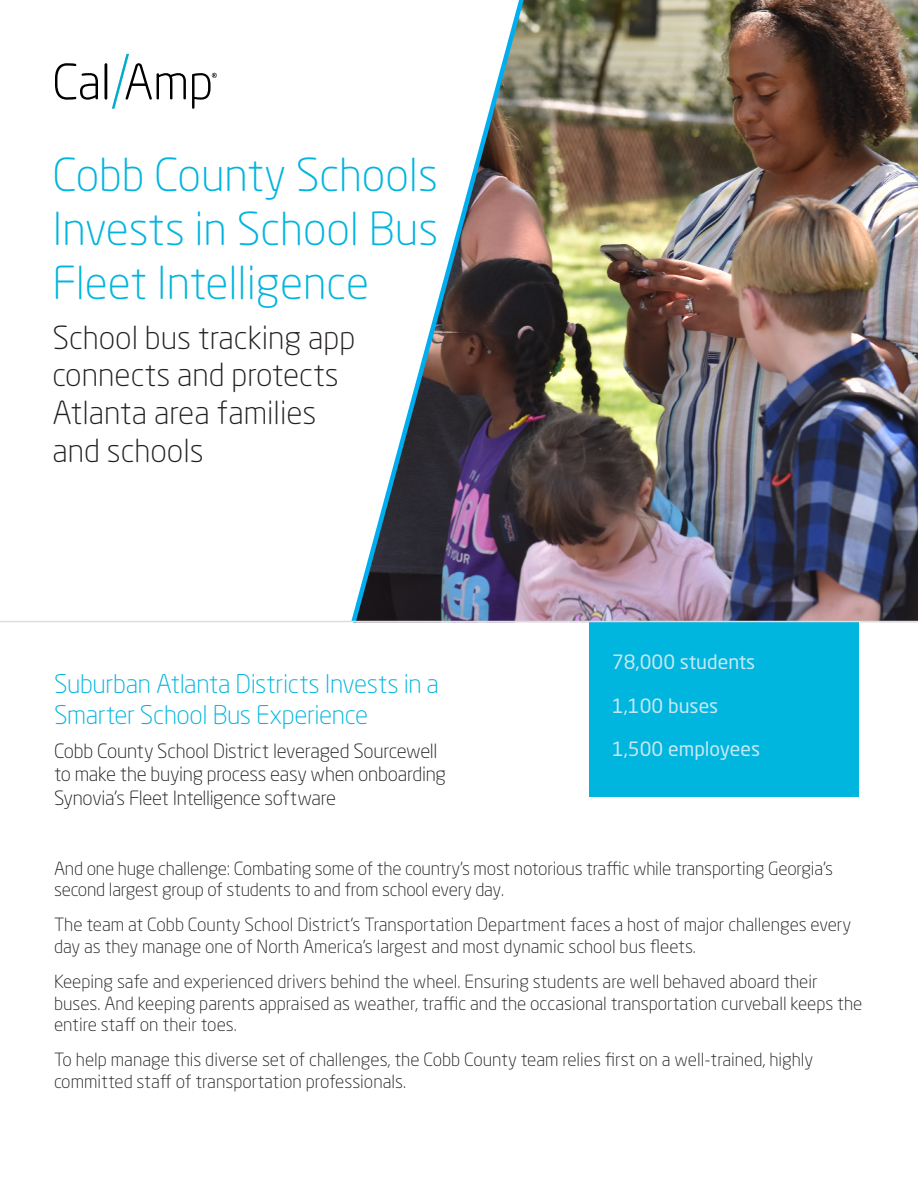
<style>
.page{position:relative;width:918px;height:1188px;background:#fff}
.page>*{position:absolute;margin:0;border:0;box-sizing:border-box;transform-origin:0 0}
.t1{font:300 45px/54px "Neo Sans Std";color:#00b5de;text-align:justify}
.t2{font:300 31.5px/37.8px "Neo Sans Std";color:#231f20}
.t3{font:300 25.5px/30.6px "Neo Sans Std";letter-spacing:-.015em;color:#00b5de}
.t4{font:300 19.5px/23.4px "Neo Sans Std";letter-spacing:-.015em;color:#231f20}
.t5{font:19.5px "Neo Sans Std";color:#c4e8f4}
.t6{font:300 18px/21.6px "Neo Sans Std";color:#231f20}
</style>
<div class="page">
<img style="left:544px;top:0;width:374px;height:621px">
<img style="left:351px;top:0;width:193px;height:621px">
<div style="left:589px;top:622px;width:270px;height:175px;background:#00b5de"></div>
<svg style="left:55px;top:63px;width:43px;height:37px"></svg>
<hr style="left:105px;top:63px;width:2px;height:36px;background:#000">
<svg style="left:112px;top:54px;width:74px;height:55px"></svg>
<svg style="left:192px;top:73px;width:25px;height:36px"></svg>
<hr style="left:0;top:621px;width:918px;height:1px;background:#dcdddf">
<h1 class="t1" style="left:52px;top:152px;width:387px">Cobb County Schools Invests in School Bus Fleet Intelligence</h1>
<h2 class="t2" style="left:52px;top:321px;width:304px">School bus tracking app connects and protects<br>Atlanta area families and schools</h2>
<h3 class="t3" style="left:54px;top:671px;width:387px">Suburban Atlanta Districts Invests in a<br>Smarter School Bus Experience</h3>
<p class="t4" style="left:54px;top:741px;width:393px">Cobb County School District leveraged Sourcewell to make the buying process easy when onboarding<br>Synovia’s Fleet Intelligence software</p>
<p class="t5" style="left:612px;top:654px;width:145px">78,000 students</p>
<p class="t5" style="left:612px;top:698px;width:108px">1,100 buses</p>
<p class="t5" style="left:612px;top:741px;width:150px">1,500 employees</p>
<p class="t6" style="left:54px;top:859px;width:780px">And one huge challenge: Combating some of the country’s most notorious traffic while transporting Georgia’s second largest group of students to and from school every day.</p>
<p class="t6" style="left:54px;top:915px;width:799px">The team at Cobb County School District’s Transportation Department faces a host of major challenges every day as they manage one of North America’s largest and most dynamic school bus fleets.</p>
<p class="t6" style="left:54px;top:972px;width:810px">Keeping safe and experienced drivers behind the wheel. Ensuring students are well behaved aboard their buses. And keeping parents appraised as weather, traffic and the occasional transportation curveball keeps the entire staff on their toes.</p>
<p class="t6" style="left:54px;top:1050px;width:761px">To help manage this diverse set of challenges, the Cobb County team relies first on a well-trained, highly committed staff of transportation professionals.</p>
</div>
